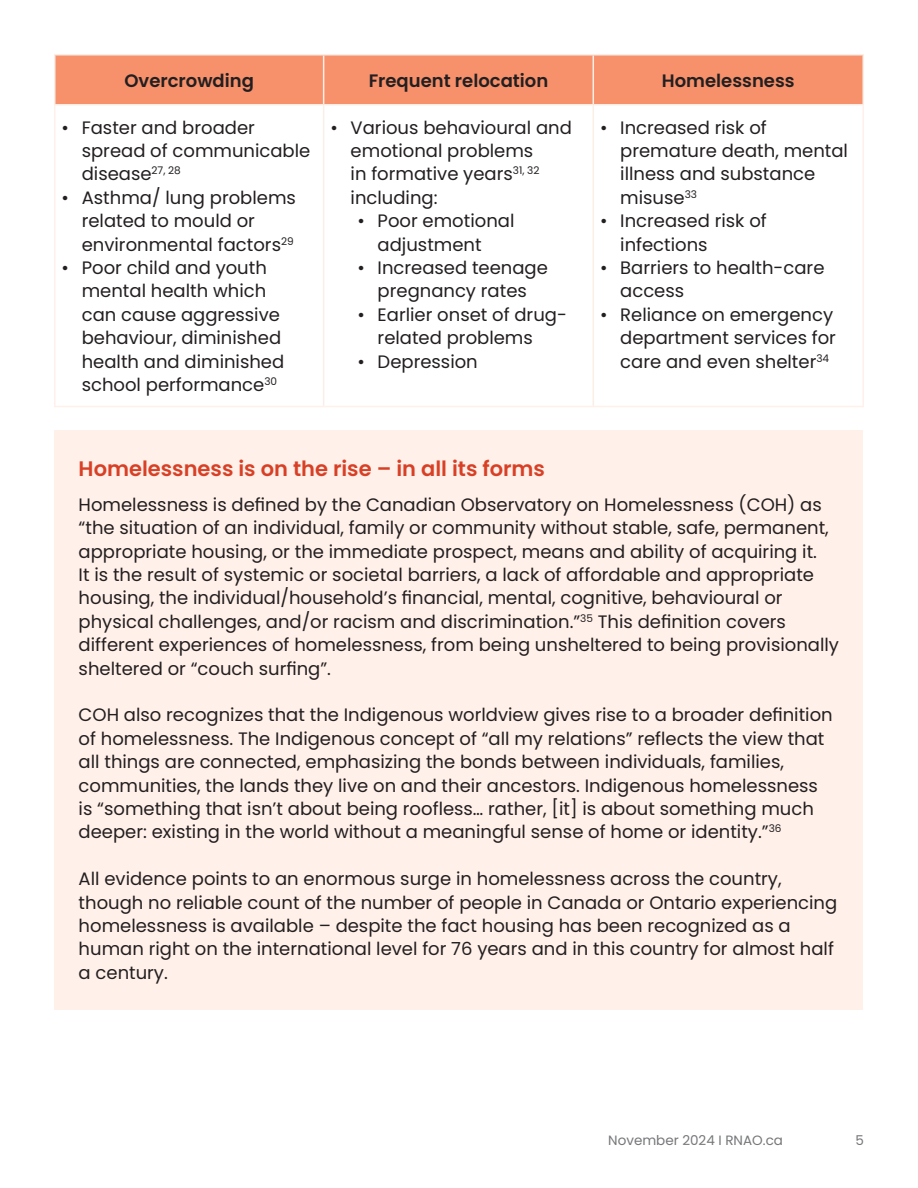
<style>
.page{position:relative;width:918px;height:1188px;background:#fff}
.page>*{position:absolute;margin:0;border:0;box-sizing:border-box;transform-origin:0 0}
.t1{font:600 21px "Poppins";color:#d84026}
.t2{font:18px/23.4px "Poppins";color:#231f20}
.t3{font:600 18px "Poppins";color:#231f20}
.t4{font:13.5px "Poppins";color:#76777a}
</style>
<div class="page">
<div style="left:56px;top:56px;width:806px;height:48px;background:#f6916c"></div>
<hr style="left:323px;top:56px;width:1px;height:48px;background:#fbeee6">
<hr style="left:593px;top:56px;width:1px;height:48px;background:#fbeee6">
<hr style="left:323px;top:106px;width:1px;height:300px;background:#fbeee6">
<hr style="left:593px;top:106px;width:1px;height:300px;background:#fbeee6">
<hr style="left:54px;top:54px;width:270px;height:2px;background:#fbeee6">
<hr style="left:54px;top:56px;width:2px;height:48px;background:#fbeee6">
<hr style="left:324px;top:54px;width:269px;height:2px;background:#fbeee6">
<hr style="left:593px;top:54px;width:271px;height:2px;background:#fbeee6">
<hr style="left:862px;top:56px;width:2px;height:48px;background:#fbeee6">
<hr style="left:54px;top:104px;width:270px;height:2px;background:#fbeee6">
<hr style="left:324px;top:104px;width:269px;height:2px;background:#fbeee6">
<hr style="left:593px;top:104px;width:271px;height:2px;background:#fbeee6">
<hr style="left:54px;top:106px;width:2px;height:300px;background:#fff0e9">
<hr style="left:862px;top:106px;width:2px;height:300px;background:#fff0e9">
<hr style="left:54px;top:406px;width:270px;height:1px;background:#fff0e9">
<hr style="left:324px;top:406px;width:269px;height:1px;background:#fff0e9">
<hr style="left:593px;top:406px;width:271px;height:1px;background:#fff0e9">
<div style="left:54px;top:430px;width:809px;height:579px;background:#fff0e9"></div>
<p class="t3" style="left:125px;top:70px;width:131px">Overcrowding</p>
<p class="t3" style="left:369px;top:70px;width:181px">Frequent relocation</p>
<p class="t3" style="left:662px;top:70px;width:134px">Homelessness</p>
<p class="t2" style="left:82px;top:116px;width:230px;text-indent:-20px">• Faster and broader spread of communicable disease<sup>27,</sup> <sup>28</sup></p>
<p class="t2" style="left:82px;top:186px;width:216px;text-indent:-20px">• Asthma/ lung problems related to mould or environmental factors<sup>29</sup></p>
<p class="t2" style="left:82px;top:256px;width:204px;text-indent:-20px">• Poor child and youth mental health which can cause aggressive behaviour, diminished health and diminished school performance<sup>30</sup></p>
<p class="t2" style="left:351px;top:116px;width:223px;text-indent:-20px">• Various behavioural and emotional problems<br>in formative years<sup>31,</sup> <sup>32 </sup>including:</p>
<p class="t2" style="left:378px;top:209px;width:138px;text-indent:-20px">• Poor emotional adjustment</p>
<p class="t2" style="left:357px;top:256px;width:192px;text-align:center">• Increased teenage pregnancy rates</p>
<p class="t2" style="left:378px;top:303px;width:191px;text-indent:-20px">• Earlier onset of drug&shy;related problems</p>
<p class="t2" style="left:357px;top:350px;width:122px">• Depression</p>
<p class="t2" style="left:620px;top:116px;width:229px;text-indent:-20px">• Increased risk of premature death, mental illness and substance misuse<sup>33</sup></p>
<p class="t2" style="left:620px;top:209px;width:148px;text-indent:-20px">• Increased risk of infections</p>
<p class="t2" style="left:620px;top:256px;width:206px;text-indent:-20px">• Barriers to health-care access</p>
<p class="t2" style="left:620px;top:303px;width:217px;text-indent:-20px">• Reliance on emergency department services for care and even shelter<sup>34</sup></p>
<p class="t1" style="left:79px;top:457px;width:468px">Homelessness is on the rise – in all its forms</p>
<p class="t2" style="left:79px;top:493px;width:762px">Homelessness is defined by the Canadian Observatory on Homelessness (COH) as “the situation of an individual, family or community without stable, safe, permanent, appropriate housing, or the immediate prospect, means and ability of acquiring it.<br>It is the result of systemic or societal barriers, a lack of affordable and appropriate housing, the individual/household’s financial, mental, cognitive, behavioural or physical challenges, and/or racism and discrimination.”<sup>35</sup> This definition covers different experiences of homelessness, from being unsheltered to being provisionally sheltered or “couch surfing”.</p>
<p class="t2" style="left:79px;top:703px;width:756px">COH also recognizes that the Indigenous worldview gives rise to a broader definition of homelessness. The Indigenous concept of “all my relations” reflects the view that all things are connected, emphasizing the bonds between individuals, families, communities, the lands they live on and their ancestors. Indigenous homelessness is “something that isn’t about being roofless… rather, [it] is about something much deeper: existing in the world without a meaningful sense of home or identity.”<sup>36</sup></p>
<p class="t2" style="left:79px;top:867px;width:760px">All evidence points to an enormous surge in homelessness across the country, though no reliable count of the number of people in Canada or Ontario experiencing homelessness is available – despite the fact housing has been recognized as a human right on the international level for 76 years and in this country for almost half a century.</p>
<p class="t4" style="left:608px;top:1132px;width:176px">November 2024 I RNAO.ca</p>
<p class="t4" style="left:856px;top:1132px;width:10px">5</p>
</div>
